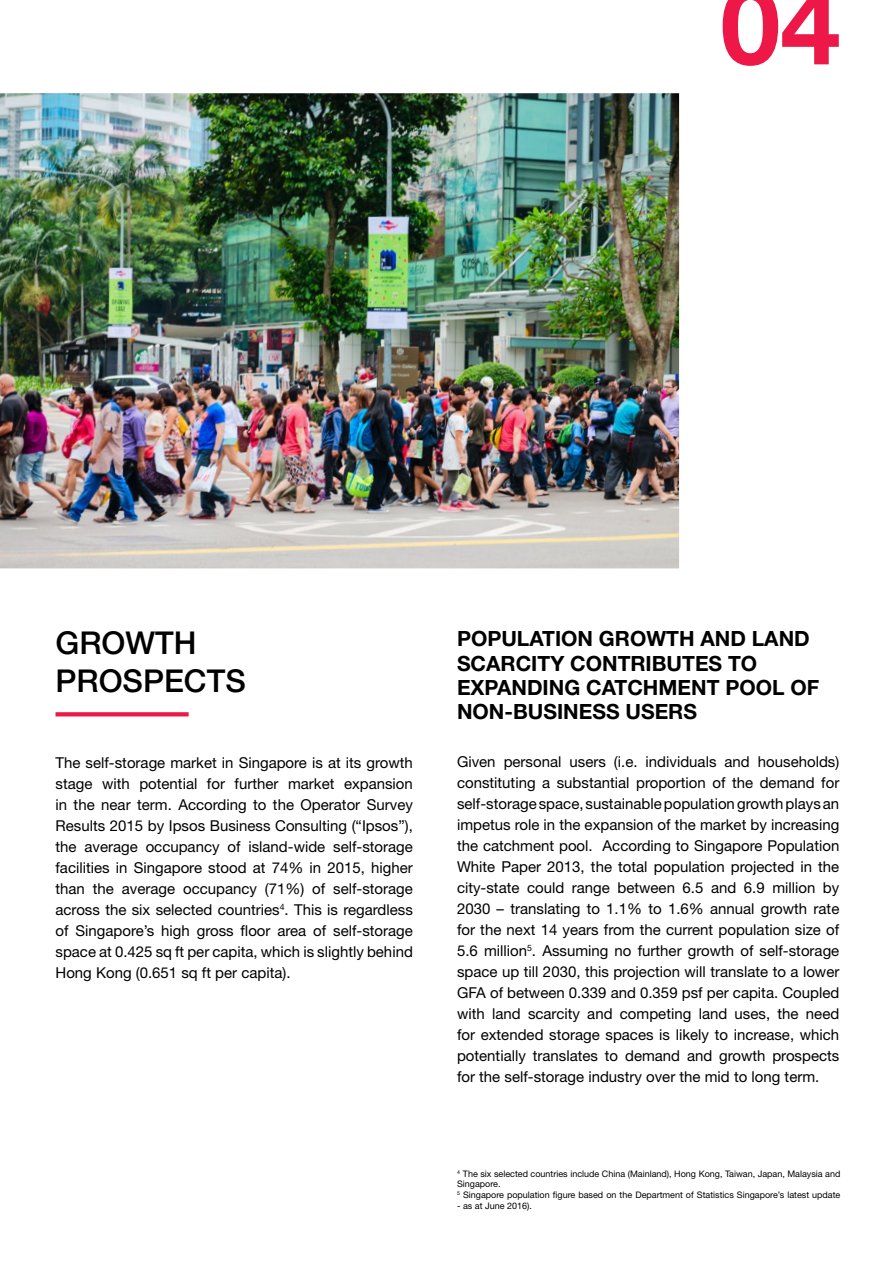
<style>
.page{position:relative;width:893px;height:1263px;background:#fff}
.page>*{position:absolute;margin:0;border:0;box-sizing:border-box;transform-origin:0 0}
.t1{font:700 108px "Helvetica Neue LT Std";color:#ed1848}
.t2{font:500 31.5px/37.8px "Helvetica Neue LT Std";color:#000}
.t3{font:700 21px/24px "Helvetica Neue LT Std";color:#000}
.t4{font:15px/21px "Helvetica Neue LT Std";color:#000;text-align:justify}
.t5{font:9px/10.8px "Helvetica Neue LT Std";color:#000}
</style>
<div class="page">
<svg style="left:56px;top:712px;width:133px;height:4px"></svg>
<img style="left:0;top:93px;width:679px;height:475px">
<h1 class="t1" style="left:720px;top:-41px;width:122px">04</h1>
<h2 class="t2" style="left:56px;top:623px;width:192px">GROWTH<br>PROSPECTS</h2>
<p class="t4" style="left:56px;top:752px;width:359px">The self-storage market in Singapore is at its growth stage with potential for further market expansion in the near term. According to the Operator Survey Results 2015 by Ipsos Business Consulting (“Ipsos”), the average occupancy of island-wide self-storage facilities in Singapore stood at 74% in 2015, higher than the average occupancy (71%) of self-storage across the six selected countries<sup>4</sup>. This is regardless of Singapore’s high gross floor area of self-storage space at 0.425 sq ft per capita, which is slightly behind Hong Kong (0.651 sq ft per capita).</p>
<h3 class="t3" style="left:457px;top:626px;width:364px">POPULATION GROWTH AND LAND<br>SCARCITY CONTRIBUTES TO<br>EXPANDING CATCHMENT POOL OF<br>NON-BUSINESS USERS</h3>
<p class="t4" style="left:457px;top:750px;width:384px">Given personal users (i.e. individuals and households) constituting a substantial proportion of the demand for self-storage space, sustainable population growth plays an impetus role in the expansion of the market by increasing the catchment pool. According to Singapore Population White Paper 2013, the total population projected in the city-state could range between 6.5 and 6.9 million by 2030 – translating to 1.1% to 1.6% annual growth rate for the next 14 years from the current population size of 5.6 million<sup>5</sup>. Assuming no further growth of self-storage space up till 2030, this projection will translate to a lower GFA of between 0.339 and 0.359 psf per capita. Coupled with land scarcity and competing land uses, the need for extended storage spaces is likely to increase, which potentially translates to demand and growth prospects for the self-storage industry over the mid to long term.</p>
<p class="t5" style="left:457px;top:1168px;width:385px"><sup>4</sup> The six selected countries include China (Mainland), Hong Kong, Taiwan, Japan, Malaysia and<br>Singapore.<br><sup>5</sup> Singapore population figure based on the Department of Statistics Singapore’s latest update</p>
<p class="t5" style="left:457px;top:1200px;width:76px">- as at June 2016).</p>
</div>
